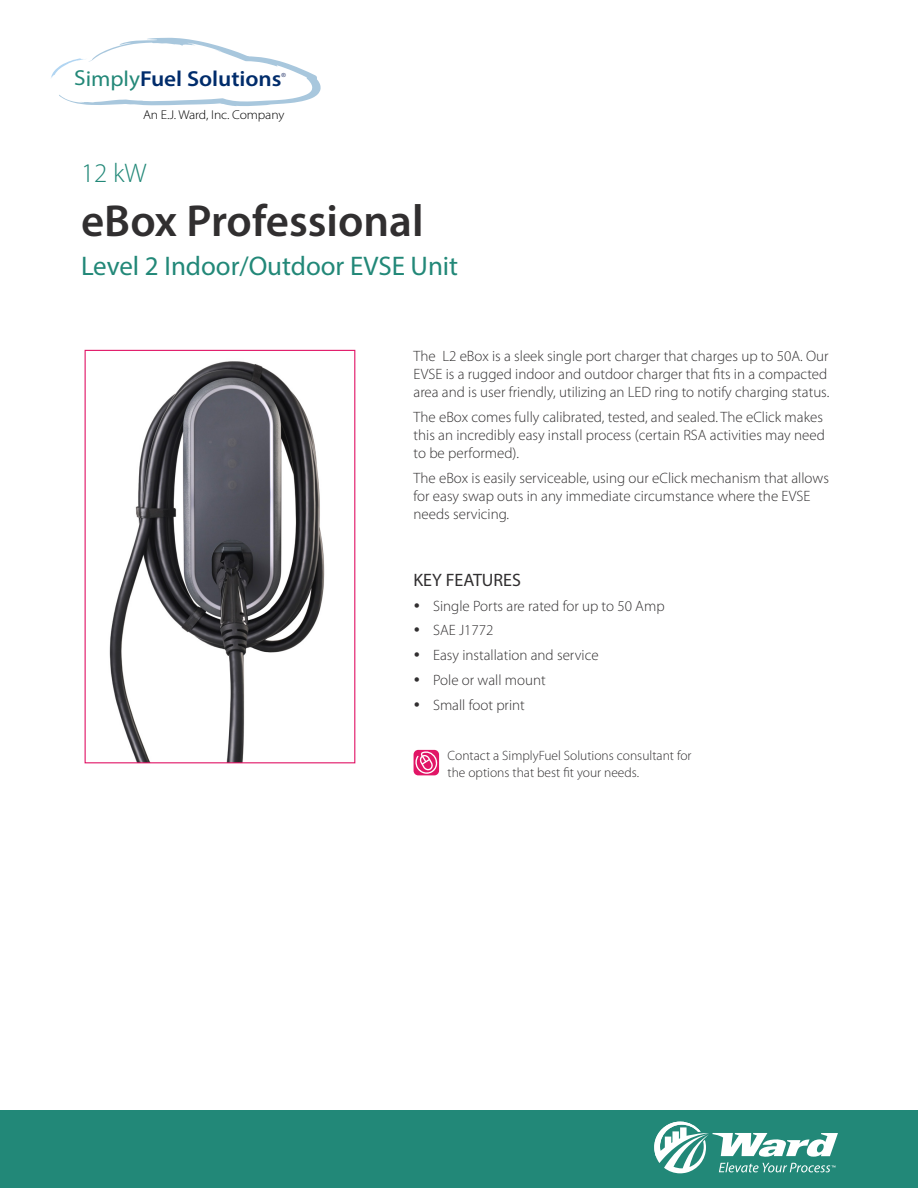
<style>
.page{position:relative;width:918px;height:1188px;background:#fff}
.page>*{position:absolute;margin:0;border:0;box-sizing:border-box;transform-origin:0 0}
.t1{font:600 45px "Myriad Pro";color:#312f30}
.H2_-_g{font:27px "Myriad Pro";color:#228878}
.H2_-_g-2{font:300 27px "Myriad Pro";color:#228878}
.t2{font:600 21.75px "Myriad Pro";letter-spacing:-.005em;color:#002c6b;scale:1.06 1}
.B1{font:18px "Myriad Pro";color:#312f30}
.t3{font:300 15px/18px "Myriad Pro";color:#312f30}
.note{font:300 13.5px/16.2px "Myriad Pro";color:#312f30}
.t4{font:300 12.75px "Myriad Pro";letter-spacing:-.01em;color:#000;scale:1.06 1}
.t5{font:5.55px "Arial";color:#223267;scale:1.06 1}
.s1{font-weight:400;color:#238878}
</style>
<div class="page">
<div style="left:0;top:1110px;width:918px;height:78px;background:#228878"></div>
<svg style="left:654px;top:1122px;width:184px;height:51px"></svg>
<svg style="left:51px;top:38px;width:270px;height:68px"></svg>
<svg style="left:414px;top:750px;width:25px;height:25px"></svg>
<img style="left:109px;top:361px;width:216px;height:400px">
<div style="left:85px;top:350px;width:270px;height:413px;border:1px solid #e11566"></div>
<p class="t2" style="left:74px;top:65px;width:197px"><span class="s1">Simply</span>Fuel Solutions</p>
<p class="t5" style="left:282px;top:71px;width:6px">®</p>
<p class="t4" style="left:143px;top:107px;width:135px">An E.J. Ward, Inc. Company</p>
<p class="H2_-_g-2" style="left:81px;top:157px;width:67px">12 kW</p>
<h1 class="t1" style="left:81px;top:193px;width:344px">eBox Professional</h1>
<p class="H2_-_g" style="left:81px;top:250px;width:379px">Level 2 Indoor/Outdoor EVSE Unit</p>
<p class="t3" style="left:414px;top:347px;width:417px">The L2 eBox is a sleek single port charger that charges up to 50A. Our<br>EVSE is a rugged indoor and outdoor charger that fits in a compacted area and is user friendly, utilizing an LED ring to notify charging status.</p>
<p class="t3" style="left:414px;top:408px;width:413px">The eBox comes fully calibrated, tested, and sealed. The eClick makes this an incredibly easy install process (certain RSA activities may need to be performed).</p>
<p class="t3" style="left:414px;top:468px;width:417px">The eBox is easily serviceable, using our eClick mechanism that allows for easy swap outs in any immediate circumstance where the EVSE needs servicing.</p>
<p class="B1" style="left:414px;top:569px;width:109px">KEY FEATURES</p>
<p class="t3" style="left:433px;top:597px;width:233px">Single Ports are rated for up to 50 Amp</p>
<p class="t3" style="left:433px;top:621px;width:62px">SAE J1772</p>
<p class="t3" style="left:433px;top:646px;width:167px">Easy installation and service</p>
<p class="t3" style="left:433px;top:671px;width:114px">Pole or wall mount</p>
<p class="t3" style="left:433px;top:696px;width:93px">Small foot print</p>
<p class="note" style="left:448px;top:748px;width:245px">Contact a SimplyFuel Solutions consultant for the options that best fit your needs.</p>
</div>
